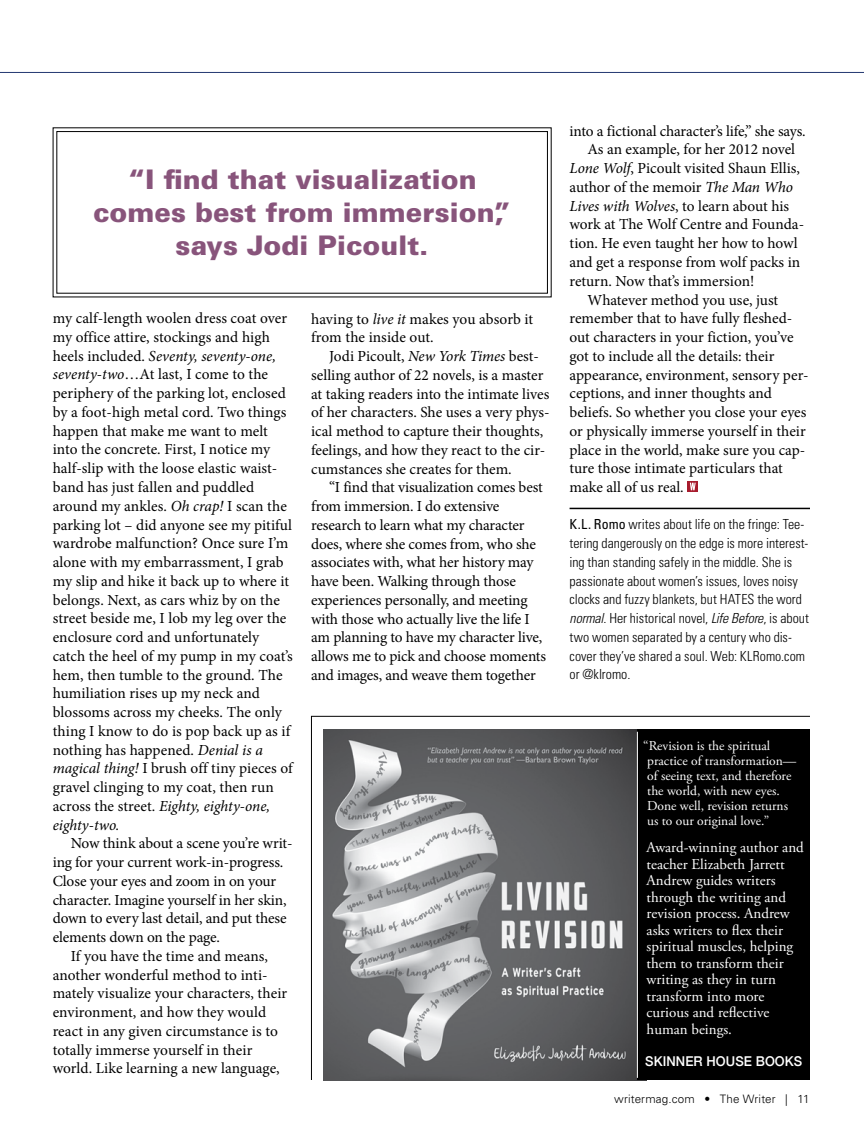
<style>
.page{position:relative;width:864px;height:1134px;background:#fff}
.page>*{position:absolute;margin:0;border:0;box-sizing:border-box;transform-origin:0 0}
.t1{font:900 27px/33px "Univers LT Std";color:#88547b;text-align:center}
.t2{font:15.3px/18.8px "Minion Pro";letter-spacing:-.005em;color:#000}
.t3{font:15px/16.5px "Adobe Garamond Pro";color:#fff}
.t4{font:300 condensed 13.8px/18.8px "Univers LT Std";color:#000}
.t5{font:13.5px/15px "Adobe Garamond Pro";color:#fff}
.t6{font:500 13.5px "Helvetica Neue";letter-spacing:.005em;color:#fff;scale:.96 1}
.t7{font:300 11.7px "Univers LT Std";letter-spacing:.01em;color:#000}
.s1{font-style:italic}
.s2{font-weight:400}
</style>
<div class="page">
<hr style="left:0;top:72px;width:864px;height:1px;background:#233871">
<hr style="left:570px;top:508px;width:240px;height:1px;background:#000">
<svg style="left:687px;top:481px;width:11px;height:11px"></svg>
<svg style="left:690px;top:483px;width:6px;height:7px"></svg>
<svg style="left:311px;top:716px;width:499px;height:365px"></svg>
<svg style="left:52px;top:127px;width:500px;height:171px"></svg>
<div style="left:56px;top:131px;width:492px;height:163px;border:1px solid #000"></div>
<img style="left:324px;top:729px;width:314px;height:351px">
<div style="left:638px;top:729px;width:172px;height:351px;background:#000"></div>
<hr style="left:637px;top:732px;width:1px;height:346px;background:#fff">
<h1 class="t1" style="left:93px;top:163px;width:420px">“I find that visualization comes best from immersion,” says Jodi Picoult.</h1>
<p class="t2" style="left:53px;top:309px;width:242px">my calf-length woolen dress coat over my office attire, stockings and high heels included. <span class="s1">Seventy, seventy-one, seventy-two</span>…At last, I come to the periphery of the parking lot, enclosed by a foot-high metal cord. Two things happen that make me want to melt into the concrete. First, I notice my half-slip with the loose elastic waist&shy;band has just fallen and puddled around my ankles. <span class="s1">Oh crap!</span> I scan the parking lot – did anyone see my pitiful wardrobe malfunction? Once sure I’m alone with my embarrassment, I grab my slip and hike it back up to where it belongs. Next, as cars whiz by on the street beside me, I lob my leg over the enclosure cord and unfortunately catch the heel of my pump in my coat’s hem, then tumble to the ground. The humiliation rises up my neck and blossoms across my cheeks. The only thing I know to do is pop back up as if nothing has happened. <span class="s1">Denial is a magical thing!</span> I brush off tiny pieces of gravel clinging to my coat, then run across the street. <span class="s1">Eighty, eighty-one, eighty-two.</span></p>
<p class="t2" style="left:71px;top:834px;width:223px">Now think about a scene you’re writ-</p>
<p class="t2" style="left:53px;top:853px;width:232px">ing for your current work-in-progress.</p>
<p class="t2" style="left:53px;top:872px;width:225px">Close your eyes and zoom in on your</p>
<p class="t2" style="left:53px;top:890px;width:236px">character. Imagine yourself in her skin,</p>
<p class="t2" style="left:53px;top:909px;width:236px">down to every last detail, and put these</p>
<p class="t2" style="left:53px;top:928px;width:169px">elements down on the page.</p>
<p class="t2" style="left:71px;top:947px;width:199px">If you have the time and means,</p>
<p class="t2" style="left:53px;top:966px;width:216px">another wonderful method to inti-</p>
<p class="t2" style="left:53px;top:984px;width:236px">mately visualize your characters, their</p>
<p class="t2" style="left:53px;top:1003px;width:215px">environment, and how they would</p>
<p class="t2" style="left:53px;top:1022px;width:227px">react in any given circumstance is to</p>
<p class="t2" style="left:53px;top:1041px;width:201px">totally immerse yourself in their</p>
<p class="t2" style="left:53px;top:1059px;width:229px">world. Like learning a new language,</p>
<p class="t2" style="left:311px;top:309px;width:224px">having to <span class="s1">live it</span> makes you absorb it from the inside out.</p>
<p class="t2" style="left:311px;top:347px;width:240px;text-indent:18px">Jodi Picoult, <span class="s1">New York Times</span> best&shy;selling author of 22 novels, is a master at taking readers into the intimate lives of her characters. She uses a very phys&shy;ical method to capture their thoughts, feelings, and how they react to the cir&shy;cumstances she creates for them.</p>
<p class="t2" style="left:311px;top:478px;width:237px;text-indent:18px">“I find that visualization comes best from immersion. I do extensive research to learn what my character does, where she comes from, who she associates with, what her history may have been. Walking through those experiences personally, and meeting with those who actually live the life I am planning to have my character live, allows me to pick and choose moments and images, and weave them together</p>
<p class="t2" style="left:570px;top:122px;width:238px">into a fictional character’s life,” she says.</p>
<p class="t2" style="left:588px;top:140px;width:209px">As an example, for her 2012 novel</p>
<p class="t2" style="left:570px;top:159px;width:232px"><span class="s1">Lone Wolf</span>, Picoult visited Shaun Ellis,</p>
<p class="t2" style="left:570px;top:178px;width:225px">author of the memoir <span class="s1">The Man Who</span></p>
<p class="t2" style="left:570px;top:197px;width:221px"><span class="s1">Lives with Wolves</span>, to learn about his</p>
<p class="t2" style="left:570px;top:215px;width:236px">work at The Wolf Centre and Founda-</p>
<p class="t2" style="left:570px;top:234px;width:230px">tion. He even taught her how to howl</p>
<p class="t2" style="left:570px;top:253px;width:232px">and get a response from wolf packs in</p>
<p class="t2" style="left:570px;top:272px;width:186px">return. Now that’s immersion!</p>
<p class="t2" style="left:588px;top:290px;width:192px">Whatever method you use, just</p>
<p class="t2" style="left:570px;top:309px;width:224px">remember that to have fully fleshed-</p>
<p class="t2" style="left:570px;top:328px;width:226px">out characters in your fiction, you’ve</p>
<p class="t2" style="left:570px;top:347px;width:206px">got to include all the details: their</p>
<p class="t2" style="left:570px;top:365px;width:240px">appearance, environment, sensory per-</p>
<p class="t2" style="left:570px;top:384px;width:204px">ceptions, and inner thoughts and</p>
<p class="t2" style="left:570px;top:403px;width:238px">beliefs. So whether you close your eyes</p>
<p class="t2" style="left:570px;top:422px;width:238px">or physically immerse yourself in their</p>
<p class="t2" style="left:570px;top:440px;width:237px">place in the world, make sure you cap-</p>
<p class="t2" style="left:570px;top:459px;width:215px">ture those intimate particulars that</p>
<p class="t2" style="left:570px;top:478px;width:116px">make all of us real.</p>
<p class="t4" style="left:570px;top:515px;width:241px"><span class="s2">K.L. Romo</span> writes about life on the fringe: Tee&shy;tering dangerously on the edge is more interest&shy;ing than standing safely in the middle. She is passionate about women’s issues, loves noisy clocks and fuzzy blankets, but HATES the word <span class="s1">normal</span>. Her historical novel, <span class="s1">Life Before</span>, is about two women separated by a century who dis&shy;cover they’ve shared a soul. Web: KLRomo.com or @klromo.</p>
<p class="t5" style="left:643px;top:739px;width:154px">“Revision is the spiritual practice of transformation— of seeing text, and therefore the world, with new eyes.<br>Done well, revision returns us to our original love.”</p>
<p class="t3" style="left:647px;top:840px;width:159px">Award-winning author and teacher Elizabeth Jarrett<br>Andrew guides writers through the writing and revision process. Andrew asks writers to flex their spiritual muscles, helping them to transform their writing as they in turn transform into more curious and reflective human beings.</p>
<p class="t6" style="left:645px;top:1053px;width:165px">SKINNER HOUSE BOOKS</p>
<p class="t7" style="left:614px;top:1092px;width:197px">writermag.com • The Writer | 11</p>
</div>
